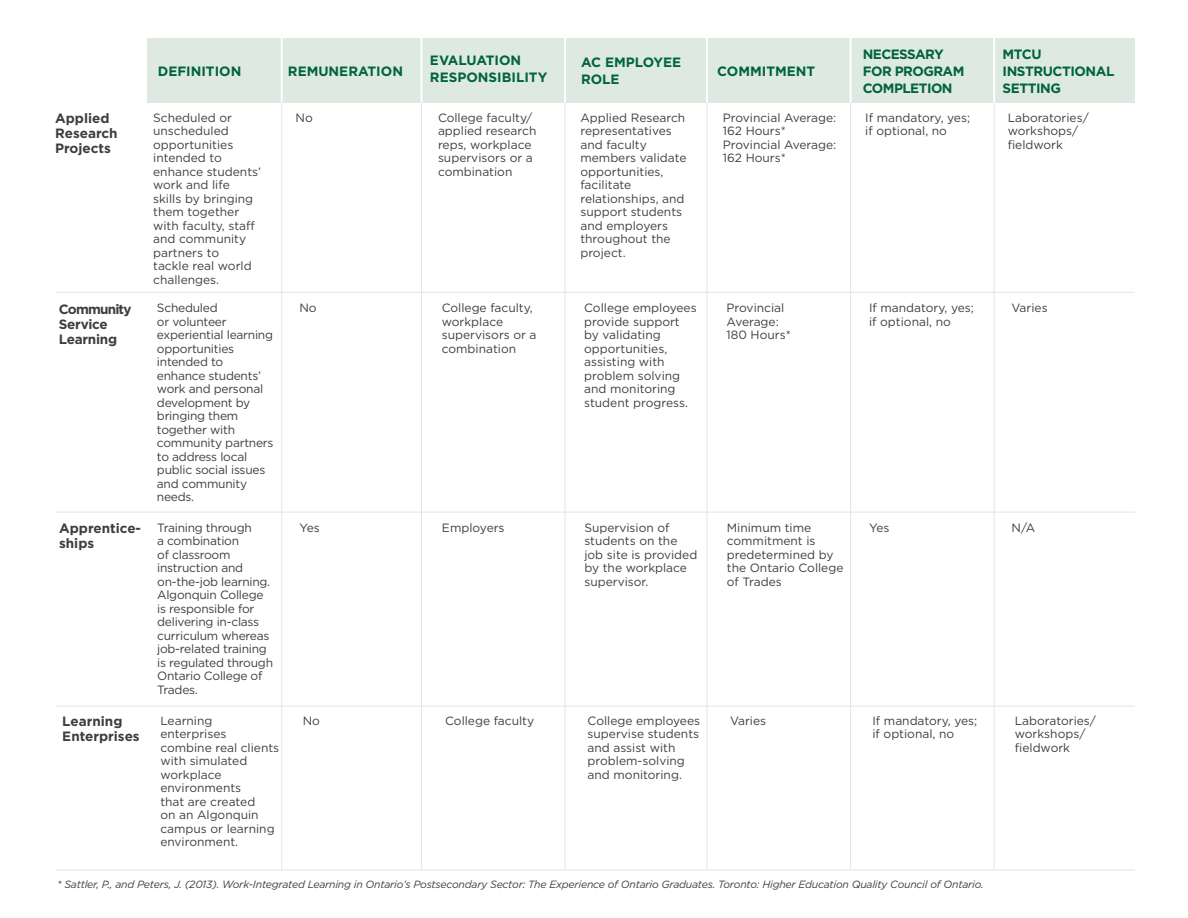
<style>
.page{position:relative;width:1188px;height:918px;background:#fff}
.page>*{position:absolute;margin:0;border:0;box-sizing:border-box;transform-origin:0 0}
.t1{font:700 13.5px/16.8px "Gotham";color:#00643b}
.t2{font:700 13.5px/15px "Gotham";color:#3e3e3f}
.t3{font:700 13.5px/16.8px "Gotham";letter-spacing:-.04em;color:#00643b}
.t4{font:700 13.5px/16.8px "Gotham";letter-spacing:-.02em;color:#00643b}
.t5{font:700 13.5px/15px "Gotham";letter-spacing:-.02em;color:#3e3e3f}
.t6{font:700 13.5px "Gotham";letter-spacing:-.06em;color:#3e3e3f}
.t7{font:12px/13.5px "Gotham";color:#3e3e3f}
.t8{font:12px/13.5px "Gotham";letter-spacing:-.02em;color:#3e3e3f}
.t9{font:italic 10.5px "Gotham";letter-spacing:-.02em;color:#3e3e3f}
</style>
<div class="page">
<div style="left:147px;top:38px;width:987px;height:65px;background:#dee9e1"></div>
<hr style="left:281px;top:27px;width:2px;height:84px;background:#fff">
<hr style="left:421px;top:28px;width:1px;height:84px;background:#fff">
<hr style="left:564px;top:27px;width:2px;height:83px;background:#fff">
<hr style="left:706px;top:27px;width:2px;height:83px;background:#fff">
<hr style="left:850px;top:27px;width:2px;height:84px;background:#fff">
<hr style="left:993px;top:28px;width:2px;height:84px;background:#fff">
<hr style="left:281px;top:103px;width:1px;height:767px;background:#dee9e1">
<hr style="left:421px;top:103px;width:1px;height:767px;background:#dee9e1">
<hr style="left:565px;top:103px;width:1px;height:767px;background:#dee9e1">
<hr style="left:706px;top:103px;width:1px;height:767px;background:#dee9e1">
<hr style="left:850px;top:103px;width:1px;height:767px;background:#dee9e1">
<hr style="left:994px;top:103px;width:1px;height:767px;background:#dee9e1">
<hr style="left:56px;top:292px;width:1079px;height:1px;background:#dee9e1">
<hr style="left:56px;top:512px;width:1079px;height:1px;background:#dee9e1">
<hr style="left:56px;top:706px;width:1079px;height:1px;background:#dee9e1">
<hr style="left:56px;top:870px;width:1079px;height:1px;background:#dee9e1">
<p class="t2" style="left:55px;top:111px;width:64px">Applied<br>Research<br>Projects</p>
<p class="t1" style="left:158px;top:62px;width:85px">DEFINITION</p>
<p class="t1" style="left:288px;top:62px;width:117px">REMUNERATION</p>
<p class="t1" style="left:430px;top:52px;width:119px">EVALUATION<br>RESPONSIBILITY</p>
<p class="t1" style="left:581px;top:54px;width:102px">AC EMPLOYEE<br>ROLE</p>
<p class="t1" style="left:717px;top:62px;width:100px">COMMITMENT</p>
<p class="t3" style="left:863px;top:46px;width:103px">NECESSARY<br>FOR PROGRAM<br>COMPLETION</p>
<p class="t4" style="left:1003px;top:46px;width:113px">MTCU<br>INSTRUCTIONAL<br>SETTING</p>
<p class="t7" style="left:153px;top:110px;width:109px">Scheduled or unscheduled opportunities intended to enhance students’ work and life<br>skills by bringing them together with faculty, staff and community partners to<br>tackle real world challenges.</p>
<p class="t7" style="left:296px;top:110px;width:19px">No</p>
<p class="t7" style="left:438px;top:110px;width:100px">College faculty/ applied research reps, workplace supervisors or a combination</p>
<p class="t7" style="left:580px;top:110px;width:108px">Applied Research representatives and faculty members validate opportunities, facilitate relationships, and support students and employers throughout the project.</p>
<p class="t7" style="left:723px;top:110px;width:115px">Provincial Average:<br>162 Hours*<br>Provincial Average:<br>162 Hours*</p>
<p class="t7" style="left:865px;top:110px;width:106px">If mandatory, yes; if optional, no</p>
<p class="t7" style="left:1008px;top:110px;width:83px">Laboratories/ workshops/ fieldwork</p>
<p class="t8" style="left:157px;top:301px;width:118px">Scheduled<br>or volunteer experiential learning opportunities intended to enhance students’ work and personal development by bringing them together with community partners to address local public social issues and community needs.</p>
<p class="t7" style="left:299px;top:301px;width:19px">No</p>
<p class="t7" style="left:442px;top:301px;width:96px">College faculty, workplace supervisors or a combination</p>
<p class="t7" style="left:584px;top:301px;width:114px">College employees provide support by validating opportunities, assisting with problem solving and monitoring student progress.</p>
<p class="t7" style="left:727px;top:301px;width:66px">Provincial<br>Average:<br>180 Hours*</p>
<p class="t7" style="left:869px;top:301px;width:106px">If mandatory, yes; if optional, no</p>
<p class="t6" style="left:59px;top:300px;width:74px">Community</p>
<p class="t7" style="left:1011px;top:301px;width:38px">Varies</p>
<p class="t5" style="left:59px;top:316px;width:60px">Service<br>Learning</p>
<p class="t2" style="left:59px;top:520px;width:83px">Apprentice-</p>
<p class="t7" style="left:869px;top:520px;width:22px">Yes</p>
<p class="t7" style="left:1012px;top:520px;width:25px">N/A</p>
<p class="t2" style="left:59px;top:535px;width:37px">ships</p>
<p class="t8" style="left:157px;top:520px;width:117px">Training through<br>a combination<br>of classroom instruction and on-the-job learning.<br>Algonquin College is responsible for delivering in-class curriculum whereas job-related training is regulated through<br>Ontario College of<br>Trades.</p>
<p class="t7" style="left:300px;top:520px;width:22px">Yes</p>
<p class="t7" style="left:442px;top:520px;width:64px">Employers</p>
<p class="t7" style="left:584px;top:520px;width:114px">Supervision of students on the job site is provided by the workplace supervisor.</p>
<p class="t7" style="left:727px;top:520px;width:118px">Minimum time commitment is predetermined by the Ontario College of Trades</p>
<p class="t2" style="left:62px;top:714px;width:79px">Learning<br>Enterprises</p>
<p class="t7" style="left:160px;top:713px;width:120px">Learning enterprises combine real clients with simulated workplace environments<br>that are created<br>on an Algonquin campus or learning environment.</p>
<p class="t7" style="left:303px;top:713px;width:19px">No</p>
<p class="t7" style="left:445px;top:713px;width:91px">College faculty</p>
<p class="t7" style="left:588px;top:713px;width:114px">College employees supervise students and assist with problem-solving and monitoring.</p>
<p class="t7" style="left:730px;top:713px;width:38px">Varies</p>
<p class="t7" style="left:872px;top:713px;width:106px">If mandatory, yes; if optional, no</p>
<p class="t7" style="left:1015px;top:713px;width:83px">Laboratories/ workshops/ fieldwork</p>
<p class="t9" style="left:57px;top:877px;width:928px">* Sattler, P., and Peters, J. (2013). Work-Integrated Learning in Ontario’s Postsecondary Sector: The Experience of Ontario Graduates. Toronto: Higher Education Quality Council of Ontario.</p>
</div>
